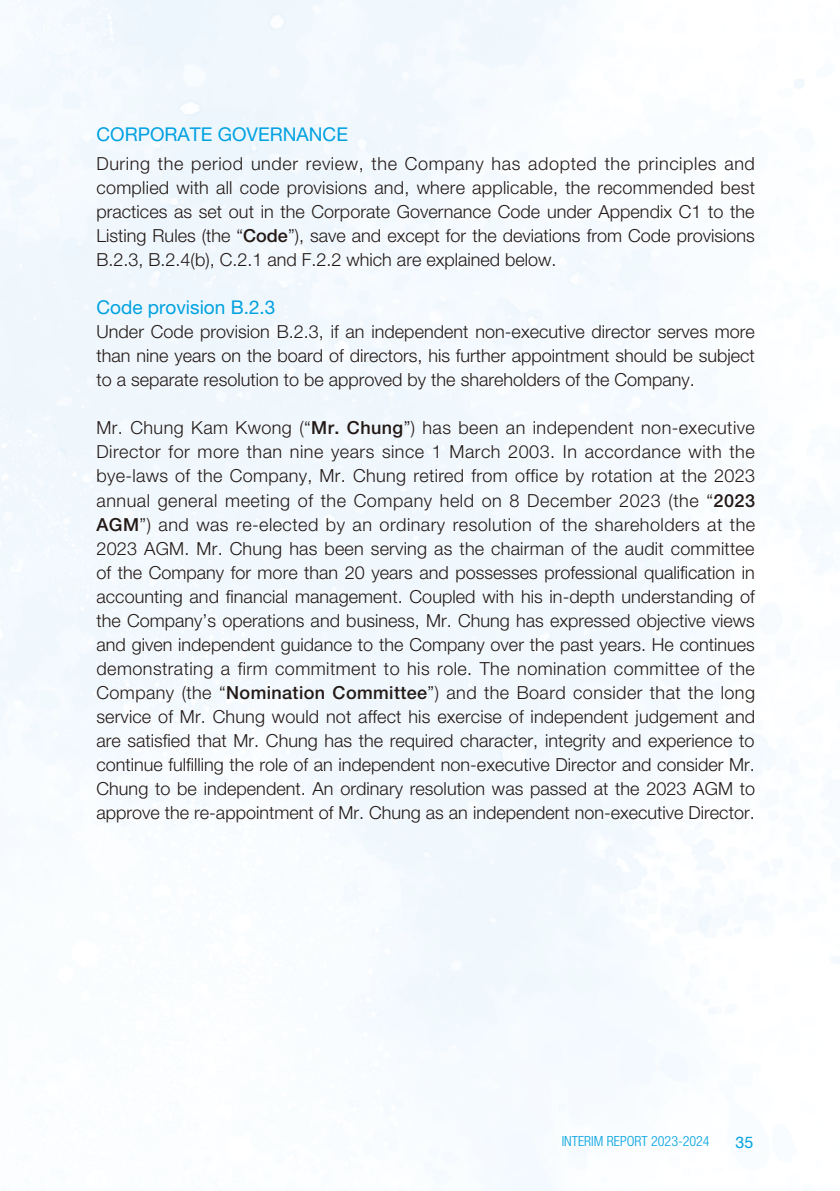
<style>
.page{position:relative;width:840px;height:1191px;background:#fff}
.page>*{position:absolute;margin:0;border:0;box-sizing:border-box;transform-origin:0 0}
.t1{font:19px "Helvetica Neue LT Std";color:#00a1e0}
.t2{font:300 18px/24px "Helvetica Neue LT Std";color:#231916;text-align:justify}
.t3{font:16px "Helvetica Neue LT Std";color:#00a1e0}
.t4{font:300 condensed 14px "Helvetica Neue LT Std";color:#00a1e0}
.s1{font-weight:500}
</style>
<div class="page">
<p class="t1" style="left:96px;top:122px;width:253px">CORPORATE GOVERNANCE</p>
<p class="t2" style="left:96px;top:152px;width:659px">During the period under review, the Company has adopted the principles and complied with all code provisions and, where applicable, the recommended best practices as set out in the Corporate Governance Code under Appendix C1 to the Listing Rules (the “<span class="s1">Code</span>”), save and except for the deviations from Code provisions B.2.3, B.2.4(b), C.2.1 and F.2.2 which are explained below.</p>
<p class="t1" style="left:96px;top:296px;width:180px">Code provision B.2.3</p>
<p class="t2" style="left:96px;top:320px;width:659px">Under Code provision B.2.3, if an independent non-executive director serves more than nine years on the board of directors, his further appointment should be subject to a separate resolution to be approved by the shareholders of the Company.</p>
<p class="t2" style="left:96px;top:416px;width:660px">Mr. Chung Kam Kwong (“<span class="s1">Mr. Chung</span>”) has been an independent non-executive Director for more than nine years since 1 March 2003. In accordance with the bye-laws of the Company, Mr. Chung retired from office by rotation at the 2023 annual general meeting of the Company held on 8 December 2023 (the “<span class="s1">2023<br>AGM</span>”) and was re-elected by an ordinary resolution of the shareholders at the 2023 AGM. Mr. Chung has been serving as the chairman of the audit committee of the Company for more than 20 years and possesses professional qualification in accounting and financial management. Coupled with his in-depth understanding of the Company’s operations and business, Mr. Chung has expressed objective views and given independent guidance to the Company over the past years. He continues demonstrating a firm commitment to his role. The nomination committee of the Company (the “<span class="s1">Nomination Committee</span>”) and the Board consider that the long service of Mr. Chung would not affect his exercise of independent judgement and are satisfied that Mr. Chung has the required character, integrity and experience to continue fulfilling the role of an independent non-executive Director and consider Mr.<br>Chung to be independent. An ordinary resolution was passed at the 2023 AGM to approve the re-appointment of Mr. Chung as an independent non-executive Director.</p>
<p class="t4" style="left:561px;top:1133px;width:149px">INTERIM REPORT 2023-2024</p>
<p class="t3" style="left:735px;top:1132px;width:19px">35</p>
</div>
